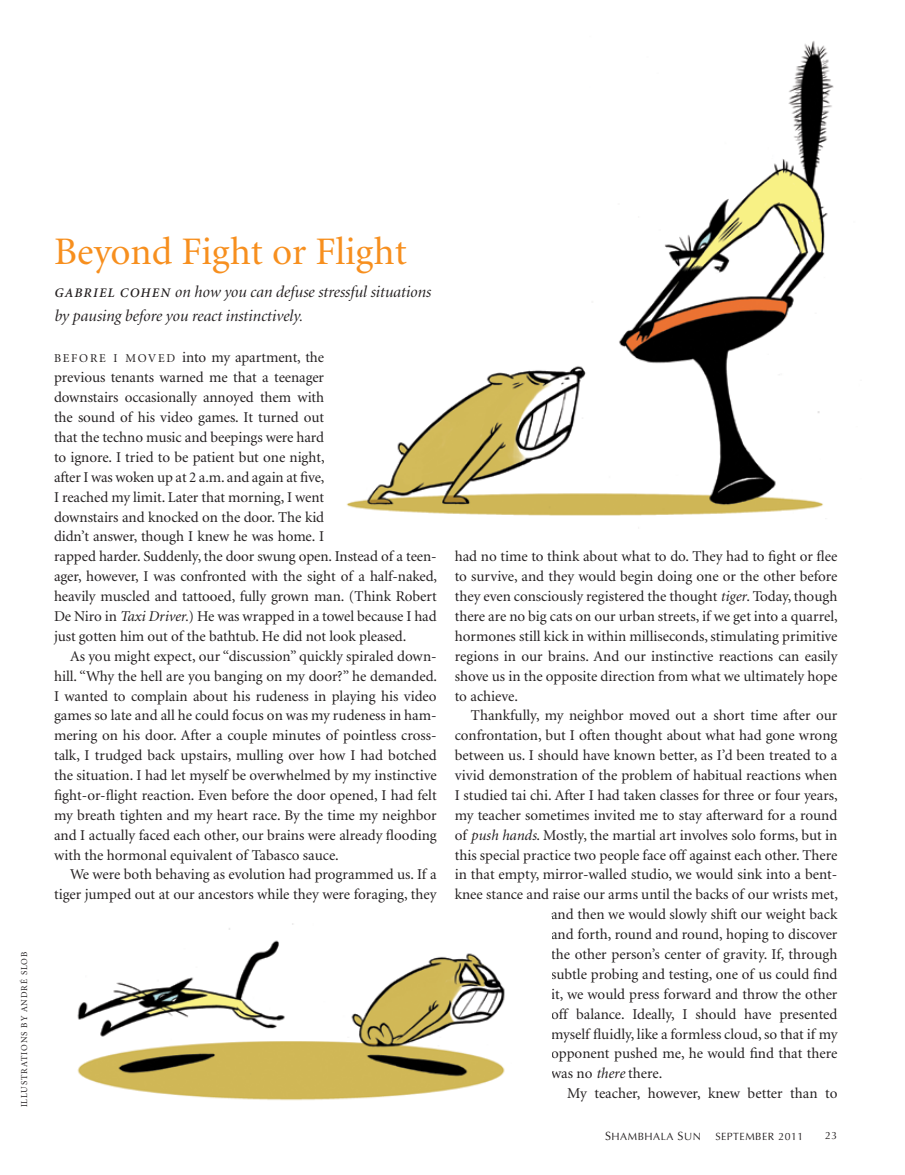
<style>
.page{position:relative;width:905px;height:1175px;background:#fff}
.page>*{position:absolute;margin:0;border:0;box-sizing:border-box;transform-origin:0 0}
.t1{font:39px "Minion";color:#f78f1e}
.t2{font:italic 16.5px/24px "Minion Display";color:#231f20}
.t3{font:15px/19.8px "Minion";color:#231f20;text-align:justify}
.t4{font:10.5px "Optima";letter-spacing:.05em;color:#231f20}
.t5{font:9px "Minion";letter-spacing:.1em;color:#231f20}
.s1{font-family:"Minion";font-weight:600;font-size:13.2px}
.s2{font-size:12px}
.s3{font-style:italic}
</style>
<div class="page">
<img style="left:346px;top:41px;width:488px;height:478px">
<img style="left:77px;top:923px;width:428px;height:178px">
<p class="t5" style="left:20px;top:1107px;width:156px;rotate:-90deg">illustrations by andrÉ slob</p>
<h1 class="t1" style="left:54px;top:232px;width:354px">Beyond Fight or Flight</h1>
<p class="t2" style="left:54px;top:280px;width:378px"><span class="s1">GABRIEL COHEN</span> on how you can defuse stressful situations by pausing before you react instinctively.</p>
<p class="t3" style="left:54px;top:348px;width:384px;text-align:left"><span class="s2">Before I m ov ed</span> into my apartment, the<br>previous tenants warned me that a teenager<br>downstairs occasionally annoyed them with<br>the sound of his video games. It turned out<br>that the techno music and beepings were hard<br>to ignore. I tried to be patient but one night,<br>after I was woken up at 2 a.m. and again at five,<br>I reached my limit. Later that morning, I went<br>downstairs and knocked on the door. The kid<br>didn’t answer, though I knew he was home. I<br>rapped harder. Suddenly, the door swung open. Instead of a teen&shy;ager, however, I was confronted with the sight of a half-naked, heavily muscled and tattooed, fully grown man. (Think Robert De Niro in <span class="s3">Taxi Driver.</span>) He was wrapped in a towel because I had just gotten him out of the bathtub. He did not look pleased.</p>
<p class="t3" style="left:54px;top:646px;width:384px;text-indent:16px">As you might expect, our “discussion” quickly spiraled down&shy;hill. “Why the hell are you banging on my door?” he demanded.<br>I wanted to complain about his rudeness in playing his video games so late and all he could focus on was my rudeness in ham&shy;mering on his door. After a couple minutes of pointless cross&shy;talk, I trudged back upstairs, mulling over how I had botched the situation. I had let myself be overwhelmed by my instinctive fight-or-flight reaction. Even before the door opened, I had felt my breath tighten and my heart race. By the time my neighbor and I actually faced each other, our brains were already flooding with the hormonal equivalent of Tabasco sauce.</p>
<p class="t3" style="left:54px;top:865px;width:384px;text-align:right">We were both behaving as evolution had programmed us. If a tiger jumped out at our ancestors while they were foraging, they</p>
<p class="t3" style="left:454px;top:547px;width:384px">had no time to think about what to do. They had to fight or flee to survive, and they would begin doing one or the other before they even consciously registered the thought <span class="s3">tiger</span>. Today, though there are no big cats on our urban streets, if we get into a quarrel, hormones still kick in within milliseconds, stimulating primitive regions in our brains. And our instinctive reactions can easily shove us in the opposite direction from what we ultimately hope to achieve.</p>
<p class="t3" style="left:471px;top:706px;width:368px">Thankfully, my neighbor moved out a short time after our</p>
<p class="t3" style="left:454px;top:726px;width:384px">confrontation, but I often thought about what had gone wrong</p>
<p class="t3" style="left:454px;top:746px;width:384px">between us. I should have known better, as I’d been treated to a</p>
<p class="t3" style="left:454px;top:766px;width:384px">vivid demonstration of the problem of habitual reactions when</p>
<p class="t3" style="left:454px;top:785px;width:384px">I studied tai chi. After I had taken classes for three or four years,</p>
<p class="t3" style="left:454px;top:805px;width:384px">my teacher sometimes invited me to stay afterward for a round</p>
<p class="t3" style="left:454px;top:825px;width:384px">of <span class="s3">push hands</span>. Mostly, the martial art involves solo forms, but in</p>
<p class="t3" style="left:454px;top:845px;width:384px">this special practice two people face off against each other. There</p>
<p class="t3" style="left:454px;top:865px;width:384px">in that empty, mirror-walled studio, we would sink into a bent-</p>
<p class="t3" style="left:454px;top:885px;width:384px">knee stance and raise our arms until the backs of our wrists met,</p>
<p class="t3" style="left:551px;top:905px;width:288px">and then we would slowly shift our weight back</p>
<p class="t3" style="left:551px;top:925px;width:288px">and forth, round and round, hoping to discover</p>
<p class="t3" style="left:551px;top:944px;width:288px">the other person’s center of gravity. If, through</p>
<p class="t3" style="left:551px;top:964px;width:288px">subtle probing and testing, one of us could find</p>
<p class="t3" style="left:551px;top:984px;width:288px">it, we would press forward and throw the other</p>
<p class="t3" style="left:551px;top:1004px;width:288px">off balance. Ideally, I should have presented</p>
<p class="t3" style="left:551px;top:1024px;width:288px">myself fluidly, like a formless cloud, so that if my</p>
<p class="t3" style="left:551px;top:1044px;width:288px">opponent pushed me, he would find that there</p>
<p class="t3" style="left:551px;top:1064px;width:113px">was no <span class="s3">there</span> there.</p>
<p class="t3" style="left:567px;top:1084px;width:271px">My teacher, however, knew better than to</p>
<p class="t4" style="left:605px;top:1129px;width:97px"><span class="s2">S</span>HAMBHALA <span class="s2">S</span>UN</p>
<p class="t4" style="left:715px;top:1129px;width:89px">SEPTEMBER 2011</p>
<p class="t4" style="left:825px;top:1129px;width:14px">23</p>
</div>
